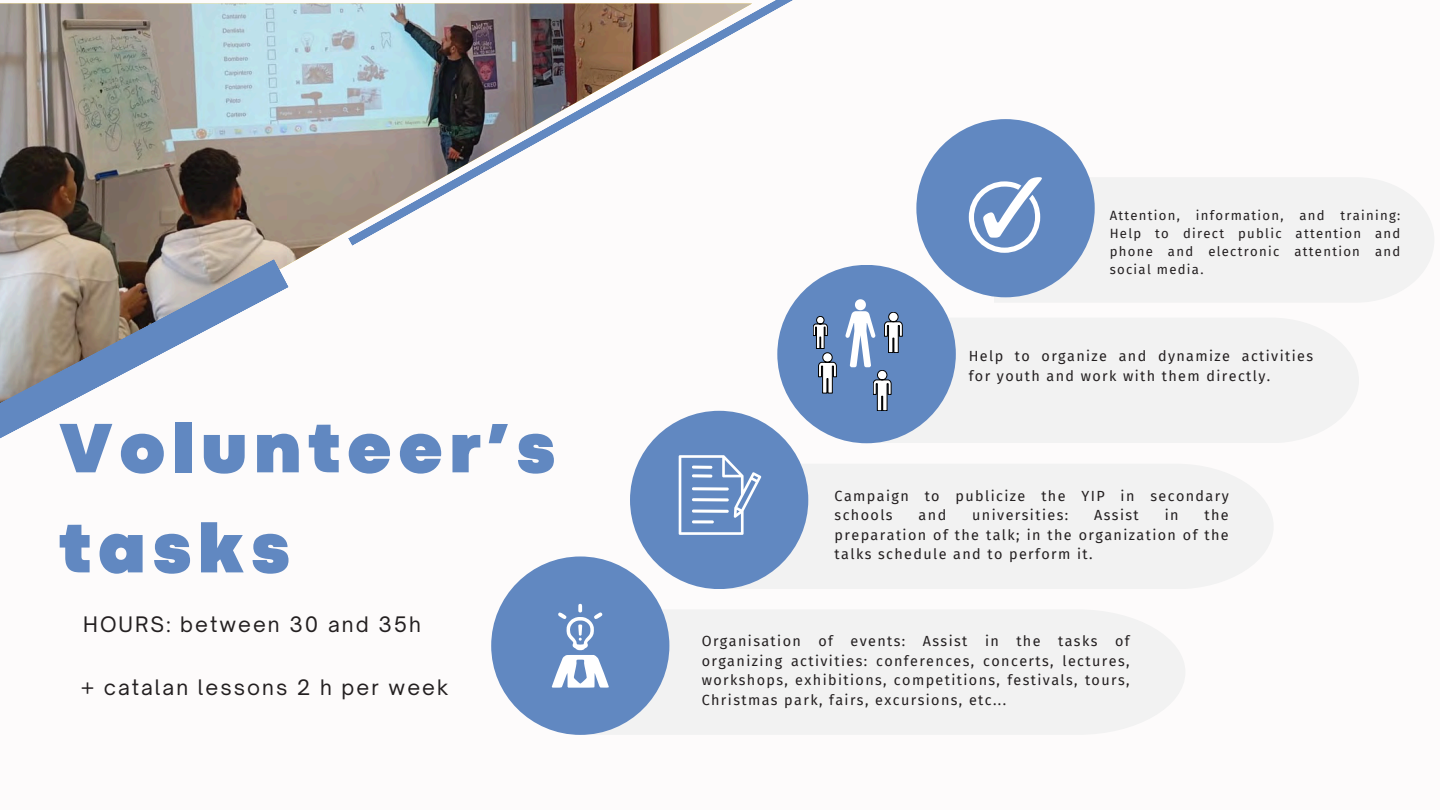
<style>
.page{position:relative;width:1440px;height:810px;background:#fdfbfb}
.page>*{position:absolute;margin:0;border:0;box-sizing:border-box;transform-origin:0 0}
.t1{font:900 72.9px/100.1px "Codec Pro";letter-spacing:.1em;color:#6188c1}
.t2{font:20.4px "Open Sauce One";letter-spacing:.1em;color:#231f20}
.t3{font:14.4px/19.5px "Fira Sans";letter-spacing:.1em;color:#231f20;text-align:justify}
.t4{font:13.1px/18px "Fira Sans";letter-spacing:.1em;color:#231f20;text-align:justify}
</style>
<div class="page">
<img style="left:0;top:3px;width:752px;height:423px">
<svg style="left:0;top:259px;width:289px;height:180px"></svg>
<svg style="left:348px;top:0;width:570px;height:246px"></svg>
<div style="left:994px;top:178px;width:440px;height:124px;background:#f2f2f2"></div>
<div style="left:916px;top:119px;width:179px;height:178px;background:#6188c1;border-radius:50%"></div>
<div style="left:876px;top:318px;width:483px;height:125px;background:#f2f2f2"></div>
<div style="left:777px;top:265px;width:179px;height:178px;background:#6188c1;border-radius:50%"></div>
<div style="left:728px;top:464px;width:545px;height:125px;background:#f2f2f2"></div>
<div style="left:630px;top:411px;width:178px;height:178px;background:#6188c1;border-radius:50%"></div>
<div style="left:589px;top:609px;width:596px;height:126px;background:#f2f2f2"></div>
<div style="left:491px;top:556px;width:178px;height:179px;background:#6188c1;border-radius:50%"></div>
<svg style="left:552px;top:604px;width:57px;height:84px"></svg>
<svg style="left:679px;top:455px;width:82px;height:80px"></svg>
<svg style="left:969px;top:177px;width:73px;height:76px"></svg>
<svg style="left:813px;top:316px;width:23px;height:77px"></svg>
<svg style="left:845px;top:299px;width:57px;height:112px"></svg>
<p class="t1" style="left:59px;top:404px;width:497px">Volunteer’s tasks</p>
<p class="t2" style="left:83px;top:612px;width:339px">HOURS: between 30 and 35h</p>
<p class="t2" style="left:81px;top:674px;width:369px">+ catalan lessons 2 h per week</p>
<p class="t4" style="left:1110px;top:206px;width:292px">Attention, information, and training:<br>Help to direct public attention and phone and electronic attention and social media.</p>
<p class="t3" style="left:969px;top:347px;width:346px">Help to organize and dynamize activities for youth and work with them directly.</p>
<p class="t3" style="left:835px;top:486px;width:396px">Campaign to publicize the YIP in secondary schools</p>
<p class="t3" style="left:919px;top:506px;width:29px">and</p>
<p class="t3" style="left:972px;top:506px;width:98px">universities:</p>
<p class="t3" style="left:1094px;top:506px;width:46px">Assist</p>
<p class="t3" style="left:1165px;top:506px;width:15px">in</p>
<p class="t3" style="left:835px;top:506px;width:396px;text-indent:370px">the preparation of the talk; in the organization of the talks schedule and to perform it.</p>
<p class="t3" style="left:702px;top:632px;width:429px">Organisation of events: Assist in the tasks of organizing activities: conferences, concerts, lectures, workshops, exhibitions, competitions, festivals, tours, Christmas park, fairs, excursions, etc...</p>
</div>
